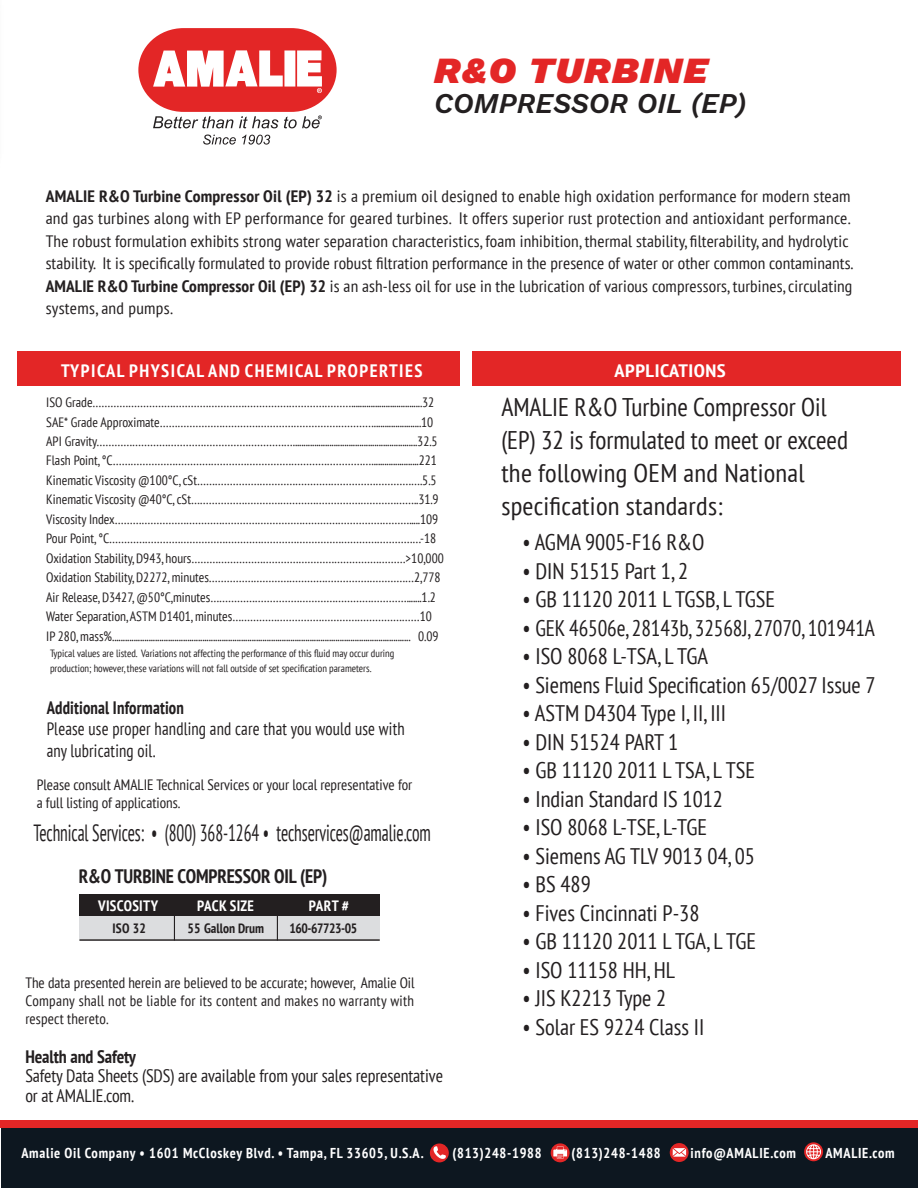
<style>
.page{position:relative;width:918px;height:1188px;background:#fff}
.page>*{position:absolute;margin:0;border:0;box-sizing:border-box;transform-origin:0 0}
.t1{font:italic 900 36.3px "Work Sans";letter-spacing:.04em;color:#e32626;scale:1.04 1}
.t2{font:italic 600 28.2px "Work Sans";color:#231f20}
.t3{font:condensed 25.5px/33px "PT Sans";color:#231f20}
.t4{font:condensed 23.4px "PT Sans";letter-spacing:-.005em;color:#231f20;scale:.75 1}
.t5{font:condensed 22.5px "PT Sans";color:#231f20}
.t6{font:700 condensed 19.5px "PT Sans";letter-spacing:-.01em;color:#231f20}
.t7{font:condensed 18px/19.5px "PT Sans";letter-spacing:-.005em;color:#231f20}
.t8{font:condensed 18px/21.6px "PT Sans";letter-spacing:-.005em;color:#231f20;scale:.92 1}
.t9{font:700 condensed 18px "PT Sans";letter-spacing:.08em;color:#fff}
.t10{font:700 condensed 18px "PT Sans";letter-spacing:.01em;color:#231f20;scale:.92 1}
.t11{font:700 condensed 18px "PT Sans";letter-spacing:.01em;color:#231f20}
.t12{font:700 condensed 18px "PT Sans";letter-spacing:.025em;color:#fff;scale:1.13 1}
.t13{font:condensed 16.5px/22.5px "PT Sans";letter-spacing:.01em;color:#231f20;scale:1.06 1}
.t14{font:condensed 15px/18px "PT Sans";color:#231f20;text-align:justify}
.t15{font:700 condensed 15px "PT Sans";letter-spacing:.015em;color:#fff}
.t16{font:700 condensed 14.25px "PT Sans";letter-spacing:.05em;color:#fff}
.t17{font:condensed 13.5px/19.5px "PT Sans";color:#231f20}
.t18{font:700 condensed 13.5px "PT Sans";color:#231f20}
.t19{font:700 condensed 13.5px "PT Sans";letter-spacing:-.03em;color:#231f20}
.t20{font:condensed 10.5px/15px "PT Sans";color:#231f20}
.s1{font-weight:700}
</style>
<div class="page">
<div style="left:79px;top:894px;width:301px;height:23px;background:#231f20"></div>
<div style="left:79px;top:917px;width:301px;height:22px;background:#dcdddf"></div>
<hr style="left:79px;top:939px;width:301px;height:2px;background:#231f20">
<svg style="left:174px;top:917px;width:1px;height:22px"></svg>
<svg style="left:277px;top:917px;width:1px;height:24px"></svg>
<div style="left:1px;top:1123px;width:917px;height:65px;background:#0d1720"></div>
<div style="left:0;top:1120px;width:918px;height:7px;background:#e32626"></div>
<svg style="left:430px;top:1143px;width:19px;height:19px"></svg>
<svg style="left:432px;top:1146px;width:14px;height:13px"></svg>
<svg style="left:551px;top:1143px;width:19px;height:19px"></svg>
<svg style="left:553px;top:1147px;width:14px;height:12px"></svg>
<svg style="left:670px;top:1143px;width:19px;height:19px"></svg>
<svg style="left:673px;top:1148px;width:13px;height:9px"></svg>
<svg style="left:804px;top:1142px;width:19px;height:19px"></svg>
<svg style="left:806px;top:1144px;width:15px;height:15px"></svg>
<svg style="left:138px;top:28px;width:199px;height:100px"></svg>
<svg style="left:203px;top:135px;width:33px;height:10px"></svg>
<svg style="left:242px;top:135px;width:28px;height:10px"></svg>
<div style="left:18px;top:351px;width:883px;height:34px;background:#e32626"></div>
<div style="left:460px;top:348px;width:12px;height:38px;background:#fff"></div>
<h1 class="t1" style="left:434px;top:43px;width:264px">R&amp;O TURBINE</h1>
<h2 class="t2" style="left:434px;top:82px;width:314px">COMPRESSOR OIL (EP)</h2>
<p class="t13" style="left:46px;top:185px;width:763px"><span class="s1">AMALIE R&amp;O Turbine Compressor Oil (EP) 32</span> is a premium oil designed to enable high oxidation performance for modern steam and gas turbines along with EP performance for geared turbines. It offers superior rust protection and antioxidant performance.<br>The robust formulation exhibits strong water separation characteristics, foam inhibition, thermal stability, filterability, and hydrolytic stability. It is specifically formulated to provide robust filtration performance in the presence of water or other common contaminants.<br><span class="s1">AMALIE R&amp;O Turbine Compressor Oil (EP) 32</span> is an ash-less oil for use in the lubrication of various compressors, turbines, circulating systems, and pumps.</p>
<h3 class="t9" style="left:61px;top:358px;width:363px">TYPICAL PHYSICAL AND CHEMICAL PROPERTIES</h3>
<h3 class="t12" style="left:615px;top:358px;width:100px">APPLICATIONS</h3>
<h3 class="t3" style="left:501px;top:390px;width:348px">AMALIE R&amp;O Turbine Compressor Oil (EP) 32 is formulated to meet or exceed the following OEM and National specification standards:</h3>
<p class="t17" style="left:46px;top:392px;width:399px">ISO Grade…………………………………………………………………………….................................32<br>SAE* Grade Approximate………………………………………………………………......................10<br>API Gravity…………………………………………………………..........................................................32.5<br>Flash Point, °C……………………………………………………………………………......................221<br>Kinematic Viscosity @100°C, cSt………………………………………………………………….5.5<br>Kinematic Viscosity @40°C, cSt…………………………………………………………………..31.9<br>Viscosity Index……………………………………………………………………………………….....109<br>Pour Point, °C……………………………………………………………………………………………-18<br>Oxidation Stability, D943, hours………………………………………………………………&gt;10,000<br>Oxidation Stability, D2272, minutes……………………………………………………………2,778<br>Air Release, D3427, @50°C,minutes………………………………………………………….......1.2<br>Water Separation, ASTM D1401, minutes………………………………………………………10<br>IP 280, mass%........................................................................................................................................... 0.09</p>
<h3 class="t5" style="left:522px;top:528px;width:183px">• AGMA 9005-F16 R&amp;O</h3>
<h3 class="t5" style="left:522px;top:557px;width:167px">• DIN 51515 Part 1, 2</h3>
<h3 class="t5" style="left:522px;top:585px;width:254px">• GB 11120 2011 L TGSB, L TGSE</h3>
<h3 class="t5" style="left:522px;top:614px;width:354px">• GEK 46506e, 28143b, 32568J, 27070, 101941A</h3>
<h3 class="t5" style="left:522px;top:642px;width:187px">• ISO 8068 L-TSA, L TGA</h3>
<h3 class="t5" style="left:522px;top:671px;width:355px">• Siemens Fluid Specification 65/0027 Issue 7</h3>
<h3 class="t5" style="left:522px;top:699px;width:205px">• ASTM D4304 Type I, II, III</h3>
<h3 class="t5" style="left:522px;top:728px;width:157px">• DIN 51524 PART 1</h3>
<h3 class="t5" style="left:522px;top:756px;width:234px">• GB 11120 2011 L TSA, L TSE</h3>
<h3 class="t5" style="left:522px;top:785px;width:202px">• Indian Standard IS 1012</h3>
<h3 class="t5" style="left:522px;top:813px;width:186px">• ISO 8068 L-TSE, L-TGE</h3>
<h3 class="t5" style="left:522px;top:842px;width:234px">• Siemens AG TLV 9013 04, 05</h3>
<h3 class="t5" style="left:522px;top:870px;width:70px">• BS 489</h3>
<h3 class="t5" style="left:522px;top:899px;width:179px">• Fives Cincinnati P-38</h3>
<h3 class="t5" style="left:522px;top:927px;width:235px">• GB 11120 2011 L TGA, L TGE</h3>
<h3 class="t5" style="left:522px;top:956px;width:154px">• ISO 11158 HH, HL</h3>
<h3 class="t5" style="left:522px;top:984px;width:145px">• JIS K2213 Type 2</h3>
<h3 class="t5" style="left:522px;top:1013px;width:183px">• Solar ES 9224 Class II</h3>
<p class="t20" style="left:50px;top:645px;width:346px">Typical values are listed. Variations not affecting the performance of this fluid may occur during production; however, these variations will not fall outside of set specification parameters.</p>
<h3 class="t10" style="left:47px;top:695px;width:151px">Additional Information</h3>
<h3 class="t8" style="left:47px;top:718px;width:391px">Please use proper handling and care that you would use with any lubricating oil.</h3>
<p class="t14" style="left:37px;top:775px;width:377px">Please consult AMALIE Technical Services or your local representative for a full listing of applications.</p>
<h3 class="t4" style="left:34px;top:818px;width:531px">Technical Services: • (800) 368-1264 • techservices@amalie.com</h3>
<h3 class="t6" style="left:79px;top:863px;width:250px">R&amp;O TURBINE COMPRESSOR OIL (EP)</h3>
<p class="t15" style="left:98px;top:896px;width:62px">VISCOSITY</p>
<p class="t15" style="left:197px;top:896px;width:58px">PACK SIZE</p>
<p class="t15" style="left:309px;top:896px;width:42px">PART #</p>
<p class="t18" style="left:113px;top:919px;width:35px">ISO 32</p>
<p class="t18" style="left:188px;top:919px;width:78px">55 Gallon Drum</p>
<p class="t19" style="left:290px;top:919px;width:69px">160-67723-05</p>
<p class="t14" style="left:25px;top:973px;width:391px">The data presented herein are believed to be accurate; however, Amalie Oil Company shall not be liable for its content and makes no warranty with respect thereto.</p>
<h3 class="t11" style="left:25px;top:1044px;width:112px">Health and Safety</h3>
<h3 class="t7" style="left:25px;top:1066px;width:419px">Safety Data Sheets (SDS) are available from your sales representative or at AMALIE.com.</h3>
<p class="t16" style="left:21px;top:1144px;width:403px">Amalie Oil Company • 1601 McCloskey Blvd. • Tampa, FL 33605, U.S.A.</p>
<p class="t16" style="left:452px;top:1143px;width:91px">(813)248-1988</p>
<p class="t16" style="left:572px;top:1143px;width:91px">(813)248-1488</p>
<p class="t16" style="left:691px;top:1143px;width:107px">info@AMALIE.com</p>
<p class="t16" style="left:825px;top:1143px;width:71px">AMALIE.com</p>
</div>
